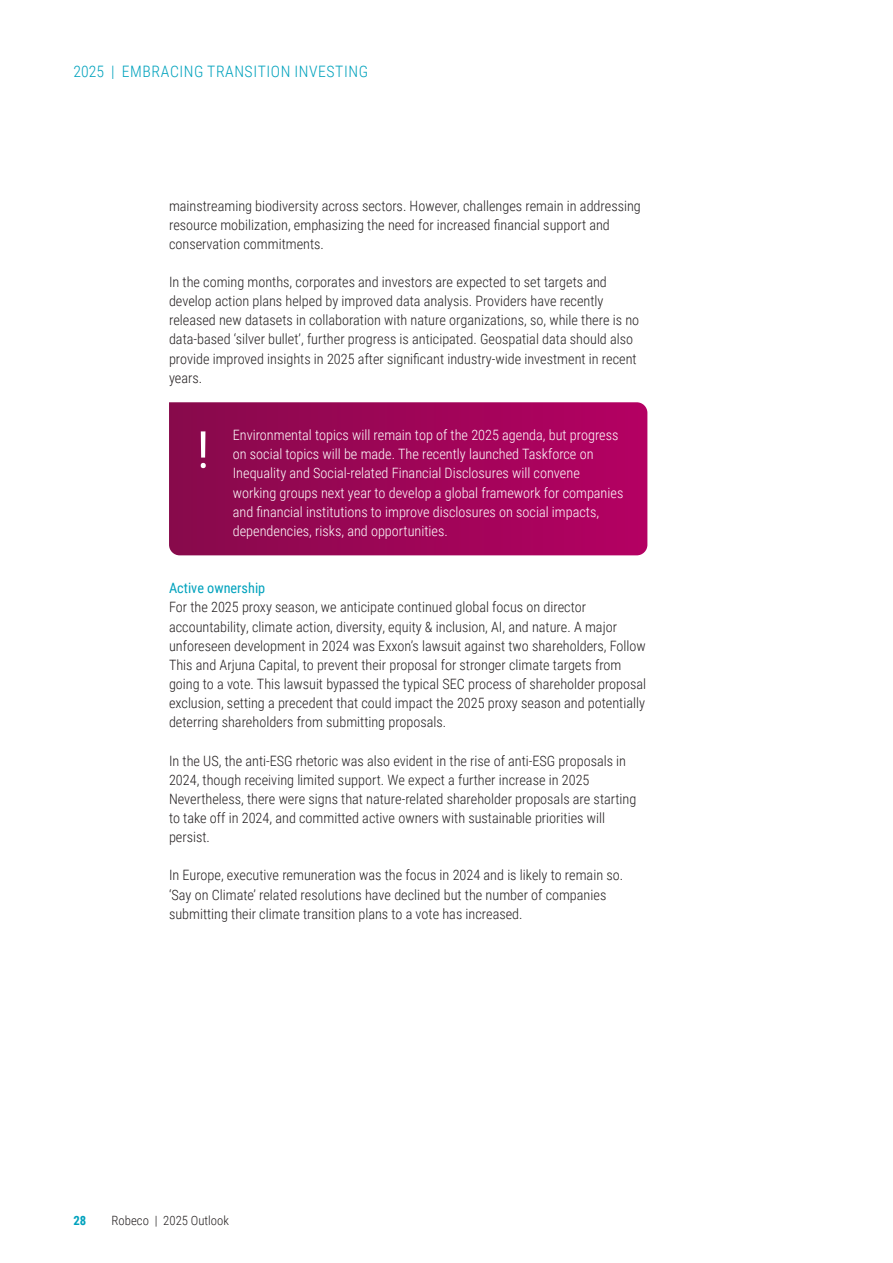
<style>
.page{position:relative;width:893px;height:1263px;background:#fff}
.page>*{position:absolute;margin:0;border:0;box-sizing:border-box;transform-origin:0 0}
.Inleidende_tekst{font:300 15.75px "Roboto Condensed";letter-spacing:.035em;color:#00a2bd}
.Leestekst{font:300 14.25px/19.2px "Roboto Condensed";color:#231f20}
.Leestekst-2{font:300 14.25px/19.2px "Roboto Condensed";color:#fff}
.Paragraafkop{font:14.25px "Roboto Condensed";color:#00a2bd}
.t1{font:300 12.75px "Roboto Condensed";color:#231f20}
.t2{font:700 12.75px "Roboto Condensed";color:#00a2bd}
</style>
<div class="page">
<svg style="left:169px;top:402px;width:478px;height:153px;background:#9e0557"></svg>
<svg style="left:201px;top:431px;width:5px;height:37px"></svg>
<p class="Inleidende_tekst" style="left:73px;top:60px;width:296px">2025 | EMBRACING TRANSITION INVESTING</p>
<p class="Leestekst" style="left:169px;top:195px;width:473px">mainstreaming biodiversity across sectors. However, challenges remain in addressing resource mobilization, emphasizing the need for increased financial support and conservation commitments.</p>
<p class="Leestekst" style="left:169px;top:272px;width:472px">In the coming months, corporates and investors are expected to set targets and develop action plans helped by improved data analysis. Providers have recently released new datasets in collaboration with nature organizations, so, while there is no data-based ‘silver bullet’, further progress is anticipated. Geospatial data should also provide improved insights in 2025 after significant industry-wide investment in recent years.</p>
<p class="Leestekst-2" style="left:233px;top:425px;width:392px">Environmental topics will remain top of the 2025 agenda, but progress on social topics will be made. The recently launched Taskforce on Inequality and Social-related Financial Disclosures will convene working groups next year to develop a global framework for companies and financial institutions to improve disclosures on social impacts, dependencies, risks, and opportunities.</p>
<p class="Paragraafkop" style="left:169px;top:578px;width:98px">Active ownership</p>
<p class="Leestekst" style="left:169px;top:597px;width:479px">For the 2025 proxy season, we anticipate continued global focus on director accountability, climate action, diversity, equity &amp; inclusion, AI, and nature. A major unforeseen development in 2024 was Exxon’s lawsuit against two shareholders, Follow This and Arjuna Capital, to prevent their proposal for stronger climate targets from going to a vote. This lawsuit bypassed the typical SEC process of shareholder proposal exclusion, setting a precedent that could impact the 2025 proxy season and potentially deterring shareholders from submitting proposals.</p>
<p class="Leestekst" style="left:169px;top:750px;width:469px">In the US, the anti-ESG rhetoric was also evident in the rise of anti-ESG proposals in 2024, though receiving limited support. We expect a further increase in 2025<br>Nevertheless, there were signs that nature-related shareholder proposals are starting to take off in 2024, and committed active owners with sustainable priorities will persist.</p>
<p class="Leestekst" style="left:169px;top:865px;width:456px">In Europe, executive remuneration was the focus in 2024 and is likely to remain so. ‘Say on Climate’ related resolutions have declined but the number of companies submitting their climate transition plans to a vote has increased.</p>
<p class="t2" style="left:73px;top:1212px;width:14px">28</p>
<p class="t1" style="left:112px;top:1211px;width:119px">Robeco | 2025 Outlook</p>
</div>
